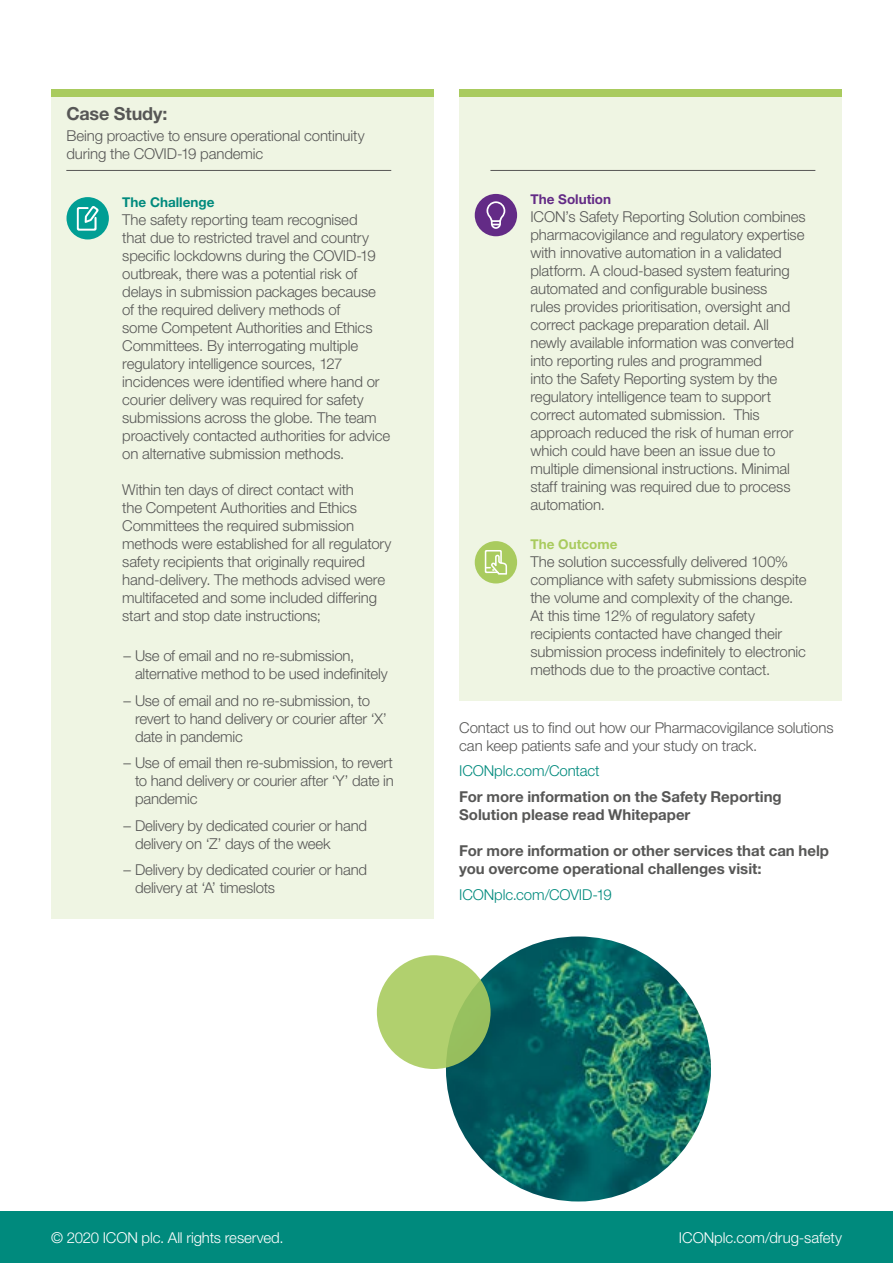
<style>
.page{position:relative;width:893px;height:1263px;background:#fff}
.page>*{position:absolute;margin:0;border:0;box-sizing:border-box;transform-origin:0 0}
.t1{font:700 18px "Helvetica Neue LT Std";letter-spacing:-.005em;color:#575756}
.t2{font:300 15px/18px "Helvetica Neue LT Std";letter-spacing:-.01em;color:#575756}
.t3{font:700 15px/18px "Helvetica Neue LT Std";color:#575756}
.t4{font:300 15px "Helvetica Neue LT Std";letter-spacing:-.01em;color:#fff}
.t5{font:300 15px "Helvetica Neue LT Std";letter-spacing:-.01em;color:#008a7d}
.t6{font:700 13.5px "Helvetica Neue LT Std";color:#008a7d}
.t7{font:700 13.5px "Helvetica Neue LT Std";color:#632b86}
.t8{font:700 13.5px "Helvetica Neue LT Std";color:#a9cb5e}
</style>
<div class="page">
<div style="left:0;top:1212px;width:893px;height:51px;background:#008a7d"></div>
<div style="left:51px;top:89px;width:383px;height:829px;background:#eff5e3"></div>
<div style="left:459px;top:89px;width:383px;height:612px;background:#eff5e3"></div>
<hr style="left:66px;top:170px;width:325px;height:1px;background:#575756">
<hr style="left:490px;top:170px;width:325px;height:1px;background:#575756">
<div style="left:67px;top:197px;width:42px;height:42px;background:#009e94;border-radius:50%"></div>
<svg style="left:77px;top:206px;width:22px;height:25px"></svg>
<div style="left:475px;top:194px;width:42px;height:42px;background:#632b86;border-radius:50%"></div>
<svg style="left:486px;top:201px;width:19px;height:28px"></svg>
<div style="left:475px;top:541px;width:42px;height:42px;background:#a9cb5e;border-radius:50%"></div>
<svg style="left:485px;top:550px;width:22px;height:25px"></svg>
<div style="left:51px;top:89px;width:383px;height:8px;background:#a9cb5e"></div>
<div style="left:459px;top:89px;width:383px;height:8px;background:#a9cb5e"></div>
<img style="left:446px;top:936px;width:265px;height:265px;border-radius:133px">
<svg style="left:377px;top:955px;width:114px;height:114px;background:#abcc6b"></svg>
<p class="t1" style="left:66px;top:103px;width:103px">Case Study:</p>
<p class="t2" style="left:67px;top:127px;width:300px">Being proactive to ensure operational continuity during the COVID-19 pandemic</p>
<p class="t6" style="left:122px;top:194px;width:94px">The Challenge</p>
<p class="t2" style="left:122px;top:210px;width:270px">The safety reporting team recognised<br>that due to restricted travel and country specific lockdowns during the COVID-19 outbreak, there was a potential risk of delays in submission packages because of the required delivery methods of<br>some Competent Authorities and Ethics Committees. By interrogating multiple regulatory intelligence sources, 127 incidences were identified where hand or courier delivery was required for safety submissions across the globe. The team proactively contacted authorities for advice on alternative submission methods.</p>
<p class="t2" style="left:122px;top:480px;width:271px">Within ten days of direct contact with<br>the Competent Authorities and Ethics Committees the required submission methods were established for all regulatory safety recipients that originally required hand-delivery. The methods advised were multifaceted and some included differing start and stop date instructions;</p>
<p class="t2" style="left:135px;top:647px;width:254px;text-indent:-11px">– Use of email and no re-submission, alternative method to be used indefinitely</p>
<p class="t2" style="left:135px;top:691px;width:253px;text-indent:-11px">– Use of email and no re-submission, to revert to hand delivery or courier after ‘X’ date in pandemic</p>
<p class="t2" style="left:135px;top:754px;width:260px;text-align:justify;text-indent:-11px">– Use of email then re-submission, to revert to hand delivery or courier after ‘Y’ date in pandemic</p>
<p class="t2" style="left:135px;top:816px;width:234px;text-indent:-11px">– Delivery by dedicated courier or hand delivery on ‘Z’ days of the week</p>
<p class="t2" style="left:135px;top:861px;width:234px;text-indent:-11px">– Delivery by dedicated courier or hand delivery at ‘A’ timeslots</p>
<p class="t7" style="left:530px;top:190px;width:82px">The Solution</p>
<p class="t2" style="left:530px;top:207px;width:277px">ICON’s Safety Reporting Solution combines pharmacovigilance and regulatory expertise with innovative automation in a validated platform. A cloud-based system featuring automated and configurable business<br>rules provides prioritisation, oversight and correct package preparation detail. All newly available information was converted into reporting rules and programmed<br>into the Safety Reporting system by the regulatory intelligence team to support correct automated submission. This approach reduced the risk of human error which could have been an issue due to multiple dimensional instructions. Minimal staff training was required due to process automation.</p>
<p class="t8" style="left:530px;top:536px;width:88px">The Outcome</p>
<p class="t2" style="left:530px;top:552px;width:278px">The solution successfully delivered 100% compliance with safety submissions despite the volume and complexity of the change.<br>At this time 12% of regulatory safety recipients contacted have changed their submission process indefinitely to electronic methods due to the proactive contact.</p>
<p class="t2" style="left:459px;top:718px;width:376px">Contact us to find out how our Pharmacovigilance solutions can keep patients safe and your study on track.</p>
<p class="t5" style="left:459px;top:761px;width:142px">ICONplc.com/Contact</p>
<p class="t3" style="left:459px;top:788px;width:324px">For more information on the Safety Reporting<br>Solution please read Whitepaper</p>
<p class="t3" style="left:459px;top:842px;width:371px">For more information or other services that can help you overcome operational challenges visit:</p>
<p class="t5" style="left:459px;top:885px;width:154px">ICONplc.com/COVID-19</p>
<p class="t4" style="left:51px;top:1228px;width:234px">© 2020 ICON plc. All rights reserved.</p>
<p class="t4" style="left:679px;top:1228px;width:164px">ICONplc.com/drug-safety</p>
</div>
